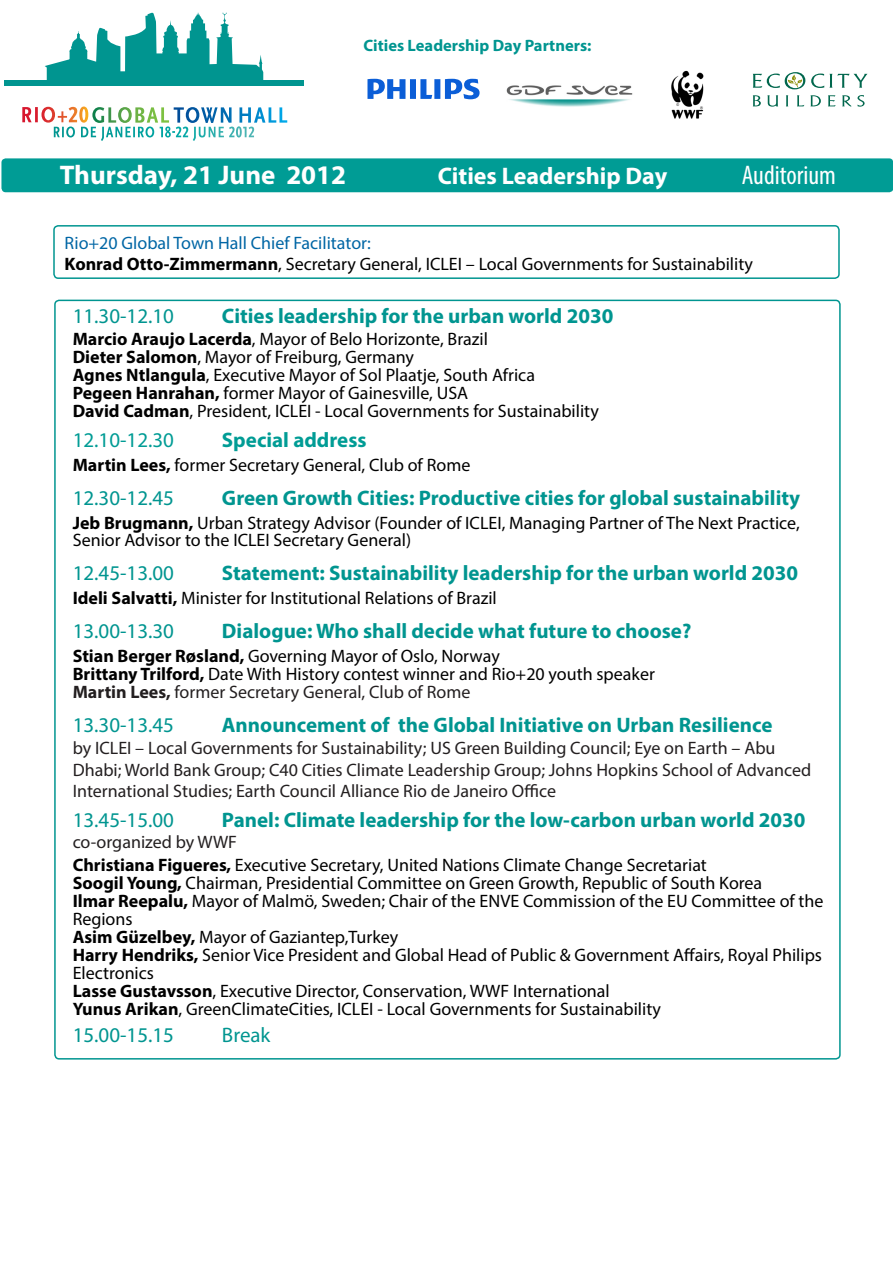
<style>
.page{position:relative;width:893px;height:1263px;background:#fff}
.page>*{position:absolute;margin:0;border:0;box-sizing:border-box;transform-origin:0 0}
.t1{font:700 27px "Myriad Pro";color:#fff}
.t2{font:condensed 27px "Myriad Pro";color:#fff}
.t3{font:700 24px "Myriad Pro";color:#fff}
.program_italic_blue{font:700 21px "Myriad Pro";color:#009590}
.program_italic_blue-2{font:21px "Myriad Pro";color:#009590}
.t4{font:700 21px "Myriad Pro";color:#009c95}
.t5{font:21px "Myriad Pro";color:#009c95}
.program_italic_blue-3{font:18px/18px "Myriad Pro";color:#000}
.program_italic_blue-4{font:18px/21.6px "Myriad Pro";color:#231f20}
.t6{font:18px "Myriad Pro";color:#0166a5}
.t7{font:700 16.5px "Myriad Pro";color:#009590}
.s1{font-weight:700}
</style>
<div class="page">
<div style="left:4px;top:80px;width:300px;height:6px;background:#009590"></div>
<svg style="left:22px;top:107px;width:265px;height:34px"></svg>
<svg style="left:45px;top:12px;width:218px;height:68px"></svg>
<div style="left:1px;top:158px;width:892px;height:34px;background:#009c95;border-radius:4px"></div>
<img style="left:671px;top:70px;width:33px;height:49px">
<svg style="left:811px;top:74px;width:56px;height:14px"></svg>
<svg style="left:753px;top:95px;width:8px;height:11px"></svg>
<svg style="left:767px;top:95px;width:11px;height:12px"></svg>
<svg style="left:786px;top:95px;width:2px;height:11px"></svg>
<svg style="left:797px;top:95px;width:7px;height:11px"></svg>
<svg style="left:810px;top:95px;width:11px;height:11px"></svg>
<svg style="left:828px;top:95px;width:8px;height:11px"></svg>
<svg style="left:842px;top:95px;width:23px;height:12px"></svg>
<svg style="left:753px;top:72px;width:52px;height:17px"></svg>
<svg style="left:367px;top:79px;width:113px;height:20px"></svg>
<img style="left:506px;top:85px;width:127px;height:22px">
<div style="left:53px;top:225px;width:787px;height:54px;border:2px solid #009590;border-radius:4px"></div>
<p class="t7" style="left:364px;top:35px;width:229px">Cities Leadership Day Partners:</p>
<h1 class="t1" style="left:60px;top:158px;width:288px">Thursday, 21 June 2012</h1>
<h2 class="t3" style="left:438px;top:161px;width:231px">Cities Leadership Day</h2>
<h1 class="t2" style="left:742px;top:159px;width:96px">Auditorium</h1>
<p class="t6" style="left:65px;top:231px;width:308px">Rio+20 Global Town Hall Chief Facilitator:</p>
<p class="program_italic_blue-3" style="left:65px;top:255px;width:690px"><span class="s1">Konrad Otto-Zimmermann</span>, Secretary General, ICLEI – Local Governments for Sustainability</p>
<p class="program_italic_blue-2" style="left:73px;top:303px;width:103px">11.30-12.10</p>
<p class="program_italic_blue" style="left:222px;top:302px;width:393px">Cities leadership for the urban world 2030</p>
<p class="program_italic_blue-3" style="left:73px;top:330px;width:417px"><span class="s1">Marcio Araujo Lacerda</span>, Mayor of Belo Horizonte, Brazil</p>
<p class="program_italic_blue-3" style="left:73px;top:348px;width:528px"><span class="s1">Dieter Salomon</span>, Mayor of Freiburg, Germany<br><span class="s1">Agnes Ntlangula</span>, Executive Mayor of Sol Plaatje, South Africa <span class="s1">Pegeen Hanrahan,</span> former Mayor of Gainesville, USA<br><span class="s1">David Cadman</span>, President, ICLEI - Local Governments for Sustainability</p>
<p class="t5" style="left:73px;top:427px;width:103px">12.10-12.30</p>
<p class="t4" style="left:222px;top:426px;width:146px">Special address</p>
<p class="program_italic_blue-3" style="left:73px;top:456px;width:399px"><span class="s1">Martin Lees,</span> former Secretary General, Club of Rome</p>
<p class="program_italic_blue-2" style="left:73px;top:485px;width:103px">12.30-12.45</p>
<p class="program_italic_blue" style="left:222px;top:484px;width:580px">Green Growth Cities: Productive cities for global sustainability</p>
<p class="program_italic_blue-3" style="left:73px;top:515px;width:728px;line-height:16.5px"><span class="s1">Jeb Brugmann,</span> Urban Strategy Advisor (Founder of ICLEI, Managing Partner of The Next Practice,<br>Senior Advisor to the ICLEI Secretary General)</p>
<p class="program_italic_blue-2" style="left:73px;top:560px;width:103px">12.45-13.00</p>
<p class="program_italic_blue" style="left:222px;top:559px;width:578px">Statement: Sustainability leadership for the urban world 2030</p>
<p class="program_italic_blue-3" style="left:73px;top:589px;width:426px"><span class="s1">Ideli Salvatti,</span> Minister for Institutional Relations of Brazil</p>
<p class="program_italic_blue-2" style="left:73px;top:618px;width:103px">13.00-13.30</p>
<p class="program_italic_blue" style="left:222px;top:617px;width:471px">Dialogue: Who shall decide what future to choose?</p>
<p class="program_italic_blue-3" style="left:73px;top:647px;width:429px"><span class="s1">Stian Berger Røsland,</span> Governing Mayor of Oslo, Norway</p>
<p class="program_italic_blue-3" style="left:73px;top:665px;width:584px"><span class="s1">Brittany Trilford,</span> Date With History contest winner and Rio+20 youth speaker</p>
<p class="program_italic_blue-4" style="left:73px;top:681px;width:399px"><span class="s1">Martin Lees,</span> former Secretary General, Club of Rome</p>
<p class="program_italic_blue-2" style="left:73px;top:712px;width:103px">13.30-13.45</p>
<p class="program_italic_blue" style="left:222px;top:712px;width:552px">Announcement of the Global Initiative on Urban Resilience</p>
<p class="program_italic_blue-4" style="left:73px;top:737px;width:740px">by ICLEI – Local Governments for Sustainability; US Green Building Council; Eye on Earth – Abu<br>Dhabi; World Bank Group; C40 Cities Climate Leadership Group; Johns Hopkins School of Advanced<br>International Studies; Earth Council Alliance Rio de Janeiro Office</p>
<p class="program_italic_blue-2" style="left:73px;top:807px;width:103px">13.45-15.00</p>
<p class="program_italic_blue" style="left:222px;top:806px;width:585px">Panel: Climate leadership for the low-carbon urban world 2030</p>
<p class="program_italic_blue-4" style="left:73px;top:831px;width:166px">co-organized by WWF</p>
<p class="program_italic_blue-3" style="left:73px;top:855px;width:752px"><span class="s1">Christiana Figueres,</span> Executive Secretary, United Nations Climate Change Secretariat<br><span class="s1">Soogil Young,</span> Chairman, Presidential Committee on Green Growth, Republic of South Korea<br><span class="s1">Ilmar Reepalu,</span> Mayor of Malmö, Sweden; Chair of the ENVE Commission of the EU Committee of the Regions</p>
<p class="program_italic_blue-3" style="left:73px;top:927px;width:327px"><span class="s1">Asim Güzelbey,</span> Mayor of Gaziantep,Turkey</p>
<p class="program_italic_blue-3" style="left:73px;top:945px;width:751px"><span class="s1">Harry Hendriks,</span> Senior Vice President and Global Head of Public &amp; Government Affairs, Royal Philips<br>Electronics<br><span class="s1">Lasse Gustavsson</span>, Executive Director, Conservation, WWF International</p>
<p class="program_italic_blue-3" style="left:73px;top:999px;width:590px"><span class="s1">Yunus Arikan</span>, GreenClimateCities, ICLEI - Local Governments for Sustainability</p>
<p class="program_italic_blue-2" style="left:73px;top:1021px;width:103px">15.00-15.15</p>
<p class="program_italic_blue-2" style="left:222px;top:1021px;width:50px">Break</p>
</div>
